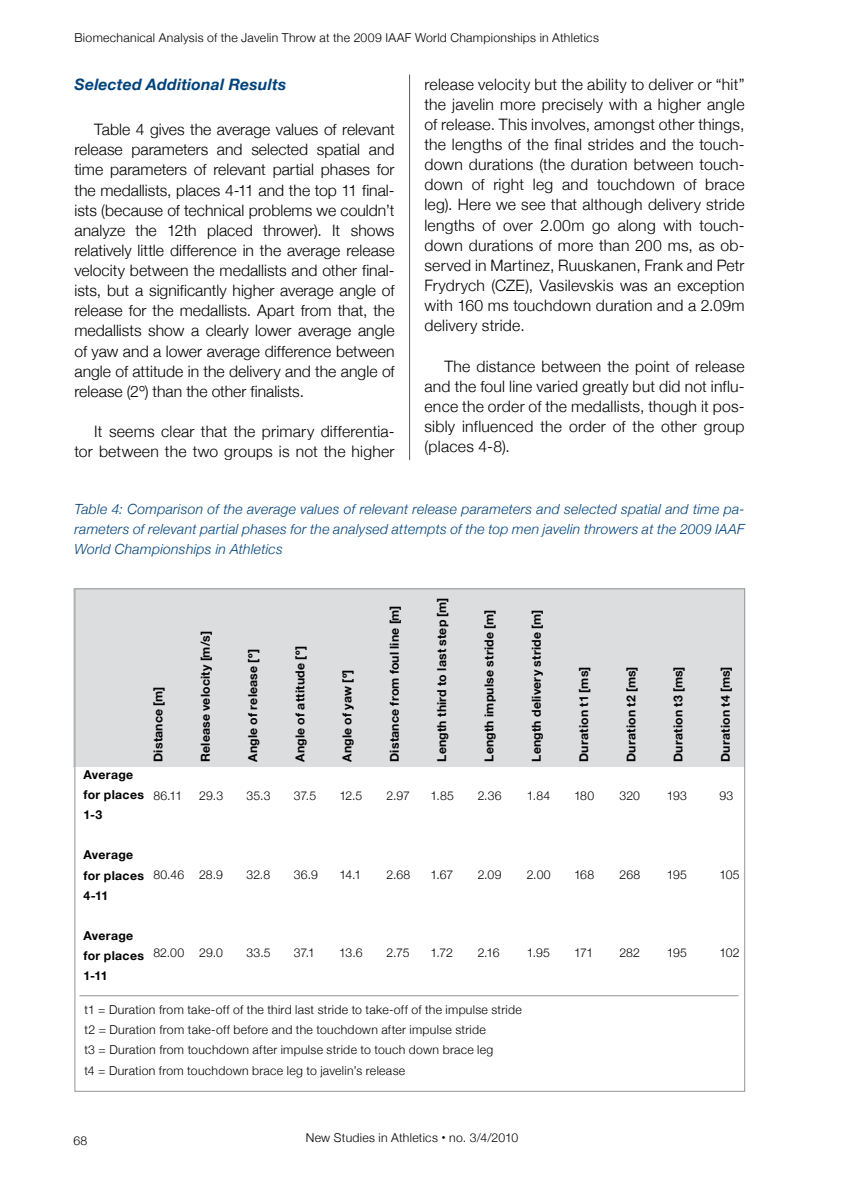
<style>
.page{position:relative;width:844px;height:1191px;background:#fff}
.page>*{position:absolute;margin:0;border:0;box-sizing:border-box;transform-origin:0 0}
.t1{font:300 15.75px/20.1px "Helvetica Neue";letter-spacing:.015em;color:#000;text-align:justify}
.t2{font:italic 700 15.75px "Helvetica Neue";letter-spacing:.015em;color:#00427a}
.t3{font:italic 300 14px/20.1px "Helvetica Neue";letter-spacing:.02em;color:#00427a;text-align:justify}
.t4{font:300 12.25px/20.1px "Helvetica Neue";letter-spacing:.025em;color:#000}
.t5{font:700 12.25px/20.1px "Helvetica Neue";letter-spacing:.02em;color:#000}
.s1{font-weight:700;font-size:15.75px}
</style>
<div class="page">
<hr style="left:409px;top:74px;width:1px;height:1017px;background:#58595b">
<div style="left:73px;top:588px;width:672px;height:179px;background:#dcddde"></div>
<div style="left:74px;top:987px;width:670px;height:104px;background:#fff"></div>
<hr style="left:79px;top:995px;width:659px;height:1px;background:#939598">
<p class="t4" style="left:74px;top:27px;width:526px">Biomechanical Analysis of the Javelin Throw at the 2009 IAAF World Championships in Athletics</p>
<p class="t2" style="left:74px;top:74px;width:213px">Selected Additional Results</p>
<p class="t1" style="left:74px;top:119px;width:321px;text-indent:20px">Table 4 gives the average values of relevant release parameters and selected spatial and time parameters of relevant partial phases for the medallists, places 4-11 and the top 11 final&shy;ists (because of technical problems we couldn’t analyze the 12th placed thrower). It shows relatively little difference in the average release velocity between the medallists and other final&shy;ists, but a significantly higher average angle of release for the medallists. Apart from that, the medallists show a clearly lower average angle of yaw and a lower average difference between angle of attitude in the delivery and the angle of release (2º) than the other finalists.</p>
<p class="t1" style="left:74px;top:421px;width:321px;text-align:right">It seems clear that the primary differentia&shy;tor between the two groups is not the higher</p>
<p class="t1" style="left:424px;top:74px;width:321px">release velocity but the ability to deliver or “hit” the javelin more precisely with a higher angle of release. This involves, amongst other things, the lengths of the final strides and the touch&shy;down durations (the duration between touch&shy;down of right leg and touchdown of brace leg). Here we see that although delivery stride lengths of over 2.00m go along with touch&shy;down durations of more than 200 ms, as ob&shy;served in Martinez, Ruuskanen, Frank and Petr Frydrych (CZE), Vasilevskis was an exception with 160 ms touchdown duration and a 2.09m delivery stride.</p>
<p class="t1" style="left:424px;top:355px;width:321px;text-indent:20px">The distance between the point of release and the foul line varied greatly but did not influ&shy;ence the order of the medallists, though it pos&shy;sibly influenced the order of the other group (places 4-8).</p>
<p class="t3" style="left:74px;top:499px;width:671px">Table 4: Comparison of the average values of relevant release parameters and selected spatial and time pa&shy;rameters of relevant partial phases for the analysed attempts of the top men javelin throwers at the 2009 IAAF World Championships in Athletics</p>
<p class="t5" style="left:83px;top:764px;width:62px">Average for places<br>1-3</p>
<p class="t5" style="left:83px;top:844px;width:62px">Average for places<br>4-11</p>
<p class="t5" style="left:83px;top:925px;width:62px">Average for places<br>1-11</p>
<p class="t5" style="left:148px;top:762px;width:77px;rotate:-90deg">Distance [m]</p>
<p class="t5" style="left:195px;top:762px;width:132px;rotate:-90deg">Release velocity [m/s]</p>
<p class="t5" style="left:242px;top:762px;width:114px;rotate:-90deg">Angle of release [º]</p>
<p class="t5" style="left:289px;top:762px;width:117px;rotate:-90deg">Angle of attitude [º]</p>
<p class="t5" style="left:337px;top:762px;width:94px;rotate:-90deg">Angle of yaw [º]</p>
<p class="t5" style="left:384px;top:762px;width:158px;rotate:-90deg">Distance from foul line [m]</p>
<p class="t5" style="left:431px;top:762px;width:166px;rotate:-90deg">Length third to last step [m]</p>
<p class="t5" style="left:478px;top:762px;width:153px;rotate:-90deg">Length impulse stride [m]</p>
<p class="t5" style="left:526px;top:762px;width:153px;rotate:-90deg">Length delivery stride [m]</p>
<p class="t5" style="left:573px;top:762px;width:97px;rotate:-90deg">Duration t1 [ms]</p>
<p class="t5" style="left:620px;top:762px;width:97px;rotate:-90deg">Duration t2 [ms]</p>
<p class="t5" style="left:667px;top:762px;width:97px;rotate:-90deg">Duration t3 [ms]</p>
<p class="t5" style="left:715px;top:762px;width:97px;rotate:-90deg">Duration t4 [ms]</p>
<p class="t4" style="left:153px;top:785px;width:30px">86.11</p>
<p class="t4" style="left:199px;top:785px;width:25px">29.3</p>
<p class="t4" style="left:246px;top:785px;width:26px">35.3</p>
<p class="t4" style="left:294px;top:785px;width:24px">37.5</p>
<p class="t4" style="left:339px;top:785px;width:25px">12.5</p>
<p class="t4" style="left:386px;top:785px;width:25px">2.97</p>
<p class="t4" style="left:430px;top:785px;width:25px">1.85</p>
<p class="t4" style="left:477px;top:785px;width:25px">2.36</p>
<p class="t4" style="left:526px;top:785px;width:25px">1.84</p>
<p class="t4" style="left:574px;top:785px;width:22px">180</p>
<p class="t4" style="left:619px;top:785px;width:22px">320</p>
<p class="t4" style="left:666px;top:785px;width:22px">193</p>
<p class="t4" style="left:719px;top:785px;width:15px">93</p>
<p class="t4" style="left:153px;top:864px;width:71px">80.46 28.9</p>
<p class="t4" style="left:246px;top:864px;width:25px">32.8</p>
<p class="t4" style="left:294px;top:864px;width:26px">36.9</p>
<p class="t4" style="left:339px;top:864px;width:23px">14.1</p>
<p class="t4" style="left:386px;top:864px;width:25px">2.68</p>
<p class="t4" style="left:430px;top:864px;width:24px">1.67</p>
<p class="t4" style="left:477px;top:864px;width:25px">2.09</p>
<p class="t4" style="left:526px;top:864px;width:25px">2.00</p>
<p class="t4" style="left:574px;top:864px;width:22px">168</p>
<p class="t4" style="left:619px;top:864px;width:22px">268</p>
<p class="t4" style="left:666px;top:864px;width:22px">195</p>
<p class="t4" style="left:719px;top:864px;width:22px">105</p>
<p class="t4" style="left:153px;top:942px;width:71px">82.00 29.0</p>
<p class="t4" style="left:246px;top:942px;width:26px">33.5</p>
<p class="t4" style="left:294px;top:942px;width:23px">37.1</p>
<p class="t4" style="left:339px;top:942px;width:25px">13.6</p>
<p class="t4" style="left:386px;top:942px;width:24px">2.75</p>
<p class="t4" style="left:430px;top:942px;width:24px">1.72</p>
<p class="t4" style="left:477px;top:942px;width:23px">2.16</p>
<p class="t4" style="left:526px;top:942px;width:25px">1.95</p>
<p class="t4" style="left:574px;top:942px;width:21px">171</p>
<p class="t4" style="left:619px;top:942px;width:22px">282</p>
<p class="t4" style="left:666px;top:942px;width:22px">195</p>
<p class="t4" style="left:719px;top:942px;width:22px">102</p>
<p class="t4" style="left:84px;top:999px;width:439px">t1 = Duration from take-off of the third last stride to take-off of the impulse stride t2 = Duration from take-off before and the touchdown after impulse stride<br>t3 = Duration from touchdown after impulse stride to touch down brace leg<br>t4 = Duration from touchdown brace leg to javelin’s release</p>
<p class="t4" style="left:73px;top:1130px;width:15px">68</p>
<p class="t4" style="left:306px;top:1127px;width:214px">New Studies in Athletics <span class="s1">·</span> no. 3/4/2010</p>
</div>
